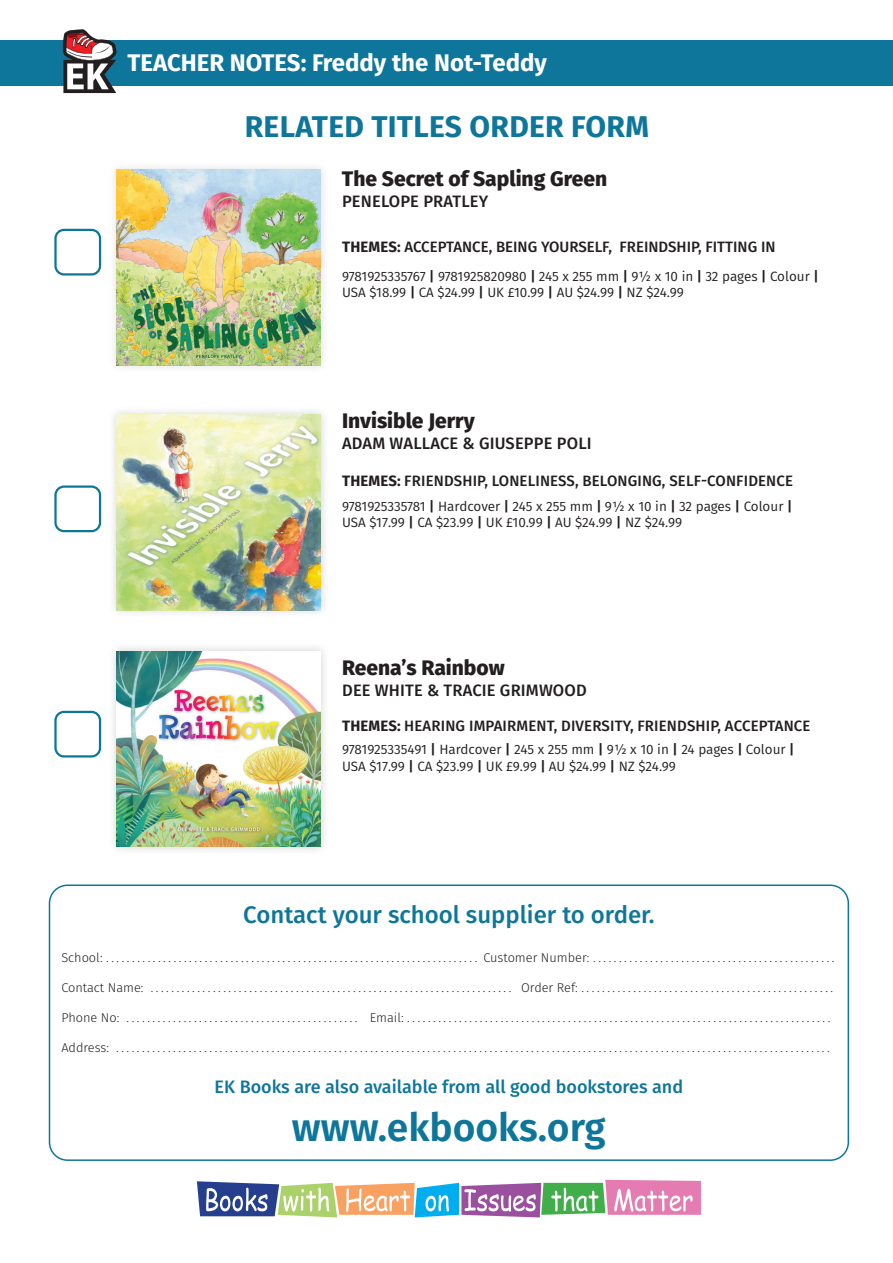
<style>
.page{position:relative;width:893px;height:1263px;background:#fff}
.page>*{position:absolute;margin:0;border:0;box-sizing:border-box;transform-origin:0 0}
.t1{font:600 39px "Fira Sans";color:#0e769b}
.t2{font:700 30px "Fira Sans";letter-spacing:.01em;color:#0e769b}
.t3{font:500 24px "Fira Sans";color:#0e769b}
.t4{font:700 24px "Fira Sans";color:#fff}
.t5{font:800 21px "Fira Sans";color:#231f20}
.t6{font:500 18px "Fira Sans";color:#0e769b}
.t7{font:500 16.5px "Fira Sans";letter-spacing:.01em;color:#231f20}
.t8{font:500 15px "Fira Sans";letter-spacing:.01em;color:#231f20}
.t9{font:13.5px/16.5px "Fira Sans";color:#231f20}
.t10{font:300 12.75px "Fira Sans";color:#231f20}
.s1{font-weight:700}
.s2{font-weight:600}
</style>
<div class="page">
<div style="left:49px;top:884px;width:800px;height:277px;border:2px solid #0e769b;border-radius:18px"></div>
<svg style="left:197px;top:1180px;width:504px;height:37px"></svg>
<div style="left:54px;top:229px;width:47px;height:47px;border:2px solid #0e769b;border-radius:9px"></div>
<div style="left:54px;top:485px;width:47px;height:47px;border:2px solid #0e769b;border-radius:9px"></div>
<div style="left:54px;top:711px;width:47px;height:46px;border:2px solid #0e769b;border-radius:9px"></div>
<div style="left:0;top:40px;width:893px;height:46px;background:#0e769b"></div>
<svg style="left:63px;top:29px;width:54px;height:64px"></svg>
<div style="left:108px;top:161px;width:222px;height:213px;background:#231f20;opacity:.15"></div>
<img style="left:117px;top:170px;width:204px;height:195px">
<div style="left:108px;top:405px;width:222px;height:214px;background:#231f20;opacity:.2"></div>
<img style="left:117px;top:414px;width:204px;height:196px">
<div style="left:108px;top:642px;width:222px;height:214px;background:#231f20;opacity:.2"></div>
<img style="left:117px;top:651px;width:204px;height:196px">
<h3 class="t4" style="left:128px;top:43px;width:421px">TEACHER NOTES: Freddy the Not-Teddy</h3>
<h2 class="t2" style="left:245px;top:102px;width:406px">RELATED TITLES ORDER FORM</h2>
<h3 class="t5" style="left:342px;top:161px;width:267px">The Secret of Sapling Green</h3>
<p class="t7" style="left:342px;top:188px;width:148px">PENELOPE PRATLEY</p>
<p class="t8" style="left:342px;top:234px;width:435px"><span class="s1">THEMES:</span> ACCEPTANCE, BEING YOURSELF, FREINDSHIP, FITTING IN</p>
<p class="t9" style="left:342px;top:267px;width:478px">9781925335767 <span class="s2">|</span> 9781925820980 <span class="s2">|</span> 245 x 255 mm <span class="s2">|</span> 9½ x 10 in <span class="s2">|</span> 32 pages <span class="s2">|</span> Colour <span class="s2">|<br></span>USA $18.99 <span class="s2">|</span> CA $24.99 <span class="s2">|</span> UK £10.99 <span class="s2">|</span> AU $24.99 <span class="s2">|</span> NZ $24.99</p>
<h3 class="t5" style="left:342px;top:402px;width:134px">Invisible Jerry</h3>
<p class="t7" style="left:342px;top:430px;width:251px">ADAM WALLACE &amp; GIUSEPPE POLI</p>
<p class="t8" style="left:342px;top:469px;width:452px"><span class="s1">THEMES:</span> FRIENDSHIP, LONELINESS, BELONGING, SELF-CONFIDENCE</p>
<p class="t9" style="left:342px;top:497px;width:452px">9781925335781 <span class="s2">|</span> Hardcover <span class="s2">|</span> 245 x 255 mm <span class="s2">|</span> 9½ x 10 in <span class="s2">|</span> 32 pages <span class="s2">|</span> Colour <span class="s2">|<br></span>USA $17.99 <span class="s2">|</span> CA $23.99 <span class="s2">|</span> UK £10.99 <span class="s2">|</span> AU $24.99 <span class="s2">|</span> NZ $24.99</p>
<h3 class="t5" style="left:342px;top:649px;width:164px">Reena’s Rainbow</h3>
<p class="t7" style="left:342px;top:677px;width:246px">DEE WHITE &amp; TRACIE GRIMWOOD</p>
<p class="t8" style="left:342px;top:713px;width:470px"><span class="s1">THEMES:</span> HEARING IMPAIRMENT, DIVERSITY, FRIENDSHIP, ACCEPTANCE</p>
<p class="t9" style="left:342px;top:741px;width:454px">9781925335491 <span class="s2">|</span> Hardcover <span class="s2">|</span> 245 x 255 mm <span class="s2">|</span> 9½ x 10 in <span class="s2">|</span> 24 pages <span class="s2">|</span> Colour <span class="s2">|<br></span>USA $17.99 <span class="s2">|</span> CA $23.99 <span class="s2">|</span> UK £9.99 <span class="s2">|</span> AU $24.99 <span class="s2">|</span> NZ $24.99</p>
<h3 class="t3" style="left:243px;top:896px;width:413px">Contact your school supplier to order.</h3>
<p class="t10" style="left:61px;top:948px;width:775px">School: ........................................................................ Customer Number: ...............................................</p>
<p class="t10" style="left:61px;top:978px;width:773px">Contact Name: ...................................................................... Order Ref: .................................................</p>
<p class="t10" style="left:61px;top:1008px;width:770px">Phone No: ............................................. Email: ..................................................................................</p>
<p class="t10" style="left:61px;top:1038px;width:770px">Address: ..........................................................................................................................................</p>
<h3 class="t6" style="left:215px;top:1072px;width:470px">EK Books are also available from all good bookstores and</h3>
<h1 class="t1" style="left:292px;top:1095px;width:315px">www.ekbooks.org</h1>
</div>
